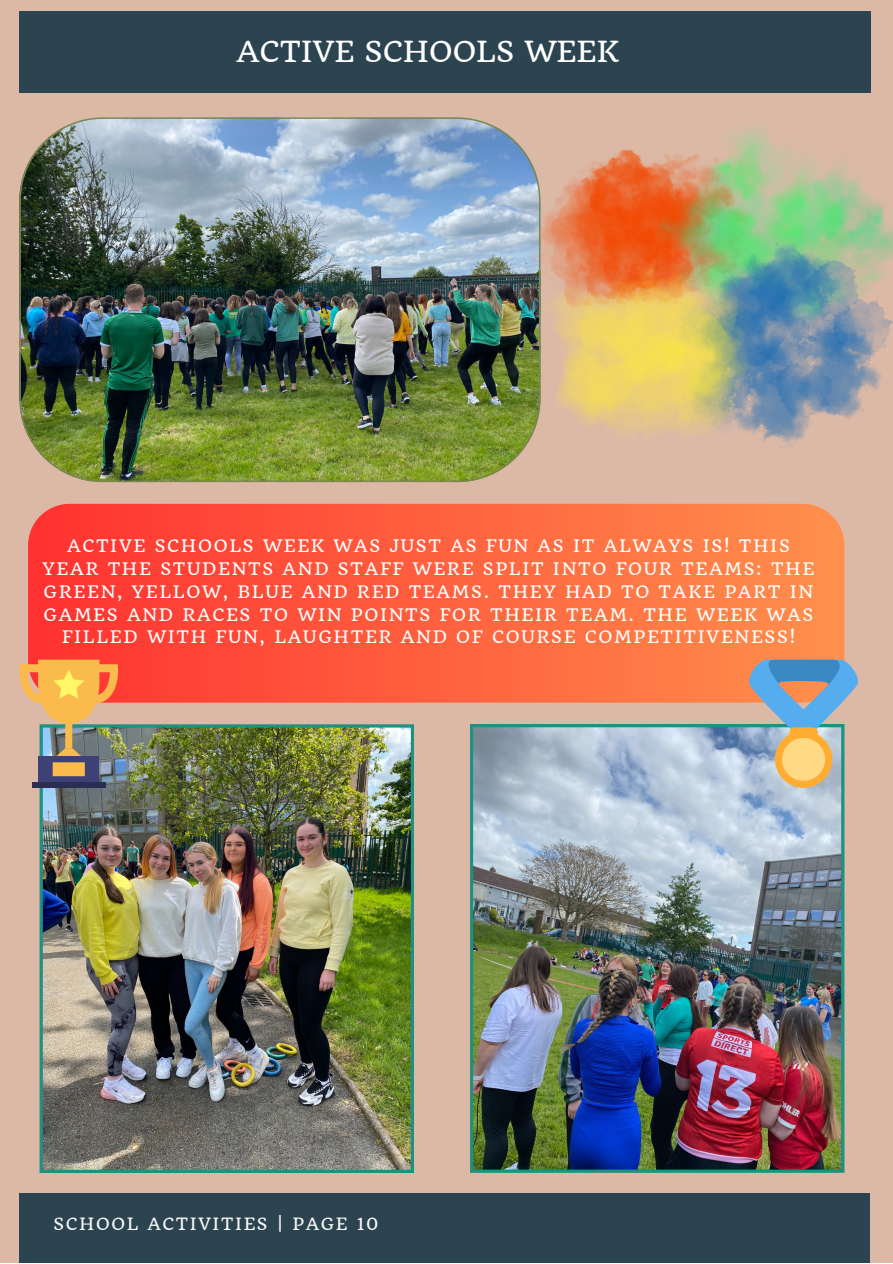
<style>
.page{position:relative;width:893px;height:1264px;background:#fff}
.page>*{position:absolute;margin:0;border:0;box-sizing:border-box;transform-origin:0 0}
.t1{font:28.35px "Quando";color:#fff}
.t2{font:16.8px/22.8px "Quando";letter-spacing:.1em;color:#fff;text-align:center}
.t3{font:16.5px "Quando";letter-spacing:.1em;color:#fafafa}
</style>
<div class="page">
<div style="left:0;top:0;width:892px;height:1262px;background:#dcb9a6"></div>
<div style="left:19px;top:1193px;width:850px;height:69px;background:#2c4450"></div>
<div style="left:19px;top:12px;width:851px;height:81px;background:#2c4450"></div>
<img style="left:19px;top:117px;width:521px;height:365px">
<img style="left:40px;top:724px;width:374px;height:449px">
<img style="left:470px;top:724px;width:374px;height:448px">
<svg style="left:28px;top:504px;width:816px;height:198px;background:#fe603f"></svg>
<img style="left:524px;top:144px;width:129px;height:173px">
<img style="left:653px;top:125px;width:239px;height:135px">
<img style="left:672px;top:231px;width:220px;height:217px">
<img style="left:540px;top:260px;width:216px;height:188px">
<svg style="left:746px;top:659px;width:112px;height:128px"></svg>
<div style="left:38px;top:756px;width:61px;height:26px;background:#3d4176"></div>
<div style="left:32px;top:782px;width:73px;height:5px;background:#2c2d53"></div>
<div style="left:53px;top:762px;width:32px;height:14px;background:#fabb4c"></div>
<svg style="left:19px;top:659px;width:99px;height:97px"></svg>
<p class="t1" style="left:237px;top:34px;width:383px">ACTIVE SCHOOLS WEEK</p>
<p class="t2" style="left:43px;top:535px;width:773px">ACTIVE SCHOOLS WEEK WAS JUST AS FUN AS IT ALWAYS IS! THIS YEAR THE STUDENTS AND STAFF WERE SPLIT INTO FOUR TEAMS: THE GREEN, YELLOW, BLUE AND RED TEAMS. THEY HAD TO TAKE PART IN GAMES AND RACES TO WIN POINTS FOR THEIR TEAM. THE WEEK WAS FILLED WITH FUN, LAUGHTER AND OF COURSE COMPETITIVENESS!</p>
<p class="t3" style="left:53px;top:1213px;width:327px">SCHOOL ACTIVITIES | PAGE 10</p>
</div>
